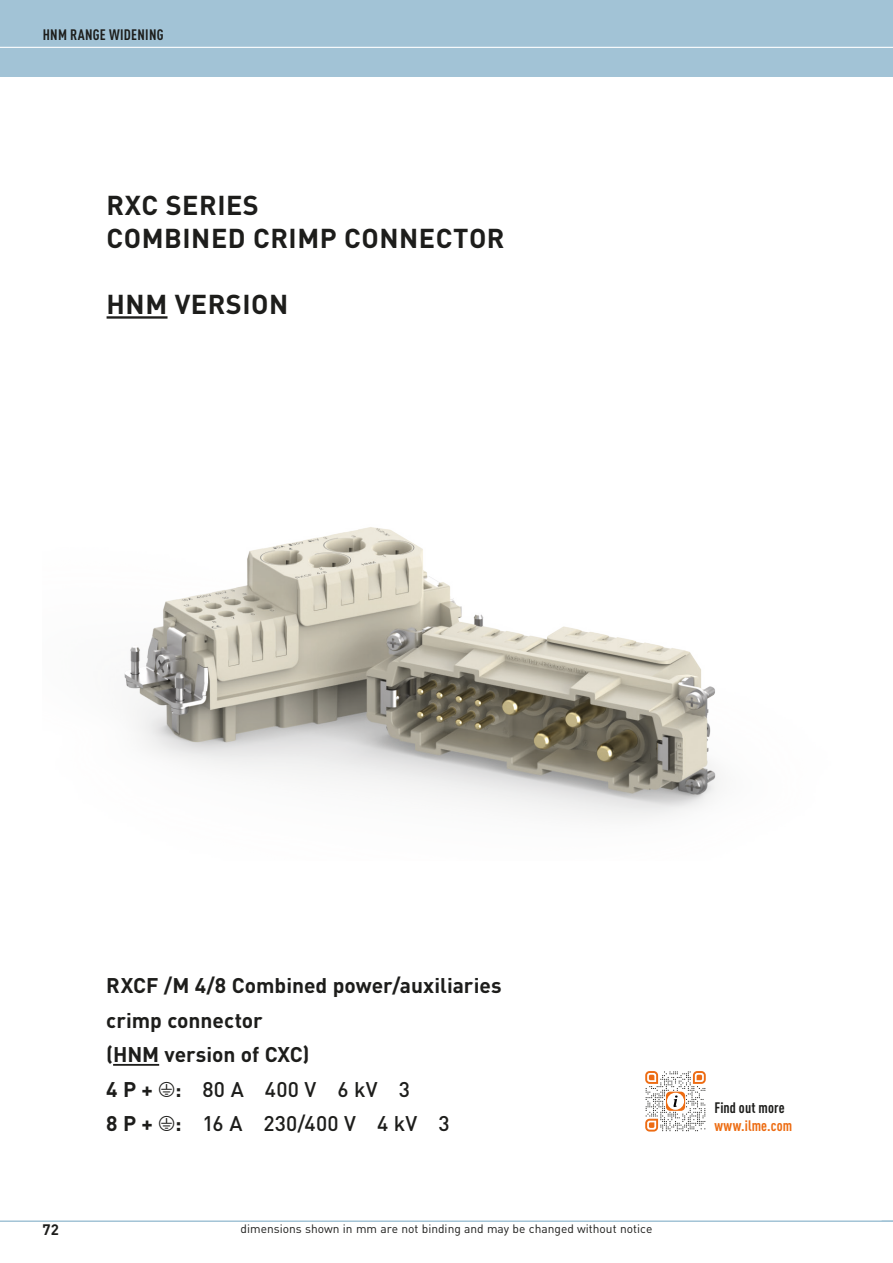
<style>
.page{position:relative;width:893px;height:1263px;background:#fff}
.page>*{position:absolute;margin:0;border:0;box-sizing:border-box;transform-origin:0 0}
._00_punto_elenco{font:700 27px "DIN Pro";letter-spacing:.02em;color:#1d1d1b}
._01_SOTTOAPRI{font:700 21px/34.5px "DIN Pro";color:#1d1d1b}
._01_SOTTOAPRI-2{font:500 21px "DIN Pro";letter-spacing:.01em;color:#1d1d1b}
._2022_FIND_MORE{font:700 condensed 15px/18px "DIN Pro";letter-spacing:.01em;color:#ed6c12}
._01_titolo_sezione{font:700 condensed 15px "DIN Pro";letter-spacing:.02em;color:#1d1d1b}
.t1{font:700 15px "DIN Pro";color:#1d1d1b}
.t2{font:12px "DIN Pro";color:#1d1d1b}
.s1{font-weight:700}
.s2{font-family:"Ilme Simboli";font-weight:400}
.s3{color:#1d1d1b}
</style>
<div class="page">
<div style="left:883px;top:0;width:10px;height:77px;background:#a2c3d6"></div>
<div style="left:0;top:0;width:892px;height:77px;background:#a2c3d6"></div>
<hr style="left:0;top:1220px;width:893px;height:2px;background:#a2c3d6">
<hr style="left:0;top:47px;width:893px;height:1px;background:#fff">
<hr style="left:113px;top:1064px;width:46px;height:2px;background:#1d1d1b">
<hr style="left:107px;top:316px;width:61px;height:3px;background:#1d1d1b">
<svg style="left:645px;top:1071px;width:61px;height:60px"></svg>
<img style="left:124px;top:527px;width:594px;height:292px">
<p class="_01_titolo_sezione" style="left:43px;top:24px;width:123px">HNM RANGE WIDENING</p>
<p class="_00_punto_elenco" style="left:107px;top:183px;width:154px">RXC SERIES</p>
<p class="_00_punto_elenco" style="left:107px;top:216px;width:400px">COMBINED CRIMP CONNECTOR</p>
<p class="_00_punto_elenco" style="left:107px;top:282px;width:183px">HNM VERSION</p>
<p class="_01_SOTTOAPRI" style="left:106px;top:966px;width:397px">RXCF /M 4/8 Combined power/auxiliaries crimp connector</p>
<p class="_01_SOTTOAPRI" style="left:106px;top:1035px;width:205px">(HNM version of CXC)</p>
<p class="_01_SOTTOAPRI-2" style="left:106px;top:1072px;width:305px"><span class="s1">4 P +</span> <span class="s2">m</span><span class="s1">:</span> 80 A 400 V 6 kV 3</p>
<p class="_01_SOTTOAPRI-2" style="left:106px;top:1106px;width:345px"><span class="s1">8 P +</span> <span class="s2">m</span><span class="s1">:</span> 16 A 230/400 V 4 kV 3</p>
<p class="t1" style="left:43px;top:1217px;width:18px">72</p>
<p class="t2" style="left:241px;top:1219px;width:413px">dimensions shown in mm are not binding and may be changed without notice</p>
<p class="_2022_FIND_MORE" style="left:714px;top:1097px;width:79px"><span class="s3">Find out more </span>www.ilme.com</p>
</div>
